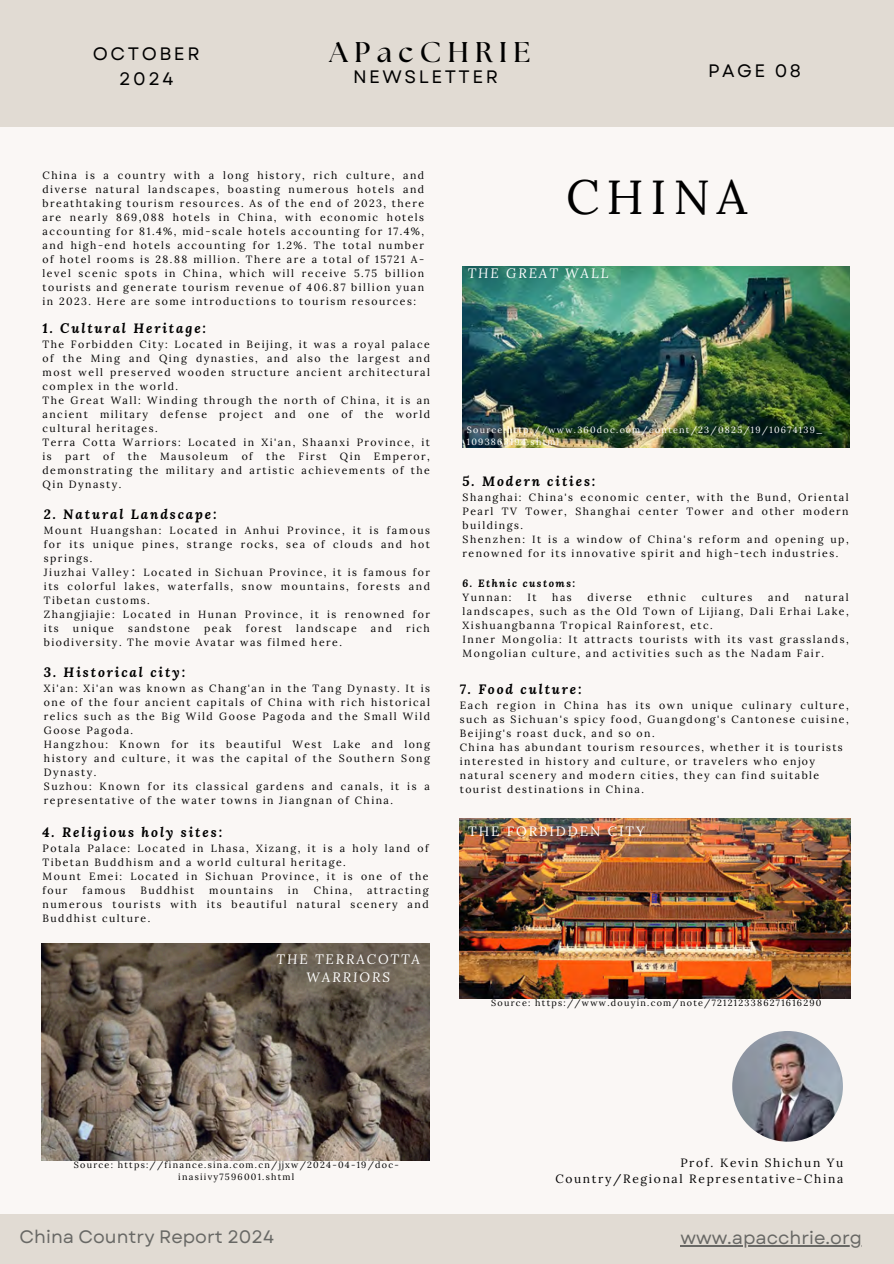
<style>
.page{position:relative;width:894px;height:1264px;background:#fff}
.page>*{position:absolute;margin:0;border:0;box-sizing:border-box;transform-origin:0 0}
.t1{font:48px "Lora";letter-spacing:.14em;color:#000}
.t2{font:700 28.5px "The Seasons";letter-spacing:.225em;color:#000}
.t3{font:18px "Garet";color:#686865}
.t4{font:18px/24.8px "Garet";letter-spacing:.14em;color:#000;text-align:center}
.t5{font:italic 700 13.5px "Lora";letter-spacing:.14em;color:#000}
.t6{font:italic 13.5px/18px "Lora";letter-spacing:.14em;color:#fff;text-align:center}
.t7{font:13.5px "Lora";letter-spacing:.14em;color:#fff}
.t8{font:12px/16px "Lora";letter-spacing:.14em;color:#000;text-align:right}
.t9{font:10.5px/14px "Lora";letter-spacing:.14em;color:#000;text-align:justify}
.t10{font:italic 700 10.5px "Lora";letter-spacing:.14em;color:#000}
.t11{font:9px/12px "Lora";letter-spacing:.14em;color:#000;text-align:center}
.t12{font:9px/12px "Lora";letter-spacing:.14em;color:#fff}
.s1{font-family:"Noto Sans CJ Ksc"}
</style>
<div class="page">
<div style="left:0;top:0;width:893px;height:1263px;background:#faf7f5"></div>
<div style="left:0;top:1214px;width:893px;height:49px;background:#e1dbd3"></div>
<div style="left:1px;top:0;width:892px;height:127px;background:#e1dbd3"></div>
<hr style="left:680px;top:1244px;width:181px;height:2px;background:#686865">
<img style="left:41px;top:943px;width:388px;height:217px">
<img style="left:462px;top:267px;width:387px;height:181px">
<img style="left:459px;top:818px;width:391px;height:180px">
<img style="left:732px;top:1030px;width:110px;height:111px;border-radius:50%">
<h4 class="t4" style="left:93px;top:41px;width:108px">OCTOBER<br>2024</h4>
<h2 class="t2" style="left:329px;top:39px;width:202px">APacCHRIE</h2>
<h3 class="t4" style="left:353px;top:65px;width:147px">NEWSLETTER</h3>
<h3 class="t4" style="left:707px;top:58px;width:94px">PAGE 08</h3>
<p class="t9" style="left:43px;top:168px;width:383px">China is a country with a long history, rich culture, and diverse natural landscapes, boasting numerous hotels and breathtaking tourism resources. As of the end of 2023, there are nearly 869,088 hotels in China, with economic hotels accounting for 81.4%, mid-scale hotels accounting for 17.4%, and high-end hotels accounting for 1.2%. The total number of hotel rooms is 28.88 million. There are a total of 15721 A&shy;level scenic spots in China, which will receive 5.75 billion tourists and generate tourism revenue of 406.87 billion yuan in 2023. Here are some introductions to tourism resources:</p>
<p class="t5" style="left:43px;top:319px;width:165px">1. Cultural Heritage:</p>
<p class="t9" style="left:43px;top:337px;width:389px">The Forbidden City: Located in Beijing, it was a royal palace of the Ming and Qing dynasties, and also the largest and most well preserved wooden structure ancient architectural complex in the world.</p>
<p class="t9" style="left:43px;top:393px;width:389px">The Great Wall: Winding through the north of China, it is an ancient military defense project and one of the world cultural heritages.</p>
<p class="t9" style="left:43px;top:435px;width:389px">Terra Cotta Warriors: Located in Xi'an, Shaanxi Province, it is</p>
<p class="t9" style="left:65px;top:449px;width:26px">part</p>
<p class="t9" style="left:103px;top:449px;width:13px">of</p>
<p class="t9" style="left:128px;top:449px;width:20px">the</p>
<p class="t9" style="left:160px;top:449px;width:70px">Mausoleum</p>
<p class="t9" style="left:241px;top:449px;width:13px">of</p>
<p class="t9" style="left:266px;top:449px;width:20px">the</p>
<p class="t9" style="left:298px;top:449px;width:30px">First</p>
<p class="t9" style="left:340px;top:449px;width:22px">Qin</p>
<p class="t9" style="left:43px;top:449px;width:389px;text-indent:331px">Emperor, demonstrating the military and artistic achievements of the Qin Dynasty.</p>
<p class="t5" style="left:44px;top:505px;width:174px">2. Natural Landscape:</p>
<p class="t9" style="left:44px;top:523px;width:387px">Mount Huangshan: Located in Anhui Province, it is famous for its unique pines, strange rocks, sea of clouds and hot springs.</p>
<p class="t9" style="left:44px;top:565px;width:387px">Jiuzhai Valley<span class="s1">：</span>Located in Sichuan Province, it is famous for its colorful lakes, waterfalls, snow mountains, forests and Tibetan customs.</p>
<p class="t9" style="left:44px;top:607px;width:387px">Zhangjiajie: Located in Hunan Province, it is renowned for its</p>
<p class="t9" style="left:73px;top:621px;width:42px">unique</p>
<p class="t9" style="left:128px;top:621px;width:63px">sandstone</p>
<p class="t9" style="left:204px;top:621px;width:29px">peak</p>
<p class="t9" style="left:246px;top:621px;width:38px">forest</p>
<p class="t9" style="left:296px;top:621px;width:62px">landscape</p>
<p class="t9" style="left:371px;top:621px;width:23px">and</p>
<p class="t9" style="left:406px;top:621px;width:25px">rich</p>
<p class="t9" style="left:44px;top:635px;width:299px">biodiversity. The movie Avatar was filmed here.</p>
<p class="t5" style="left:44px;top:663px;width:143px">3. Historical city:</p>
<p class="t9" style="left:44px;top:681px;width:387px">Xi'an: Xi'an was known as Chang'an in the Tang Dynasty. It is one of the four ancient capitals of China with rich historical relics such as the Big Wild Goose Pagoda and the Small Wild Goose Pagoda.</p>
<p class="t9" style="left:44px;top:737px;width:387px">Hangzhou: Known for its beautiful West Lake and long history and culture, it was the capital of the Southern Song Dynasty.</p>
<p class="t9" style="left:44px;top:779px;width:387px">Suzhou: Known for its classical gardens and canals, it is a representative of the water towns in Jiangnan of China.</p>
<p class="t5" style="left:43px;top:823px;width:181px">4. Religious holy sites:</p>
<p class="t9" style="left:43px;top:841px;width:387px">Potala Palace: Located in Lhasa, Xizang, it is a holy land of<br>Tibetan Buddhism and a world cultural heritage.</p>
<p class="t9" style="left:43px;top:869px;width:387px">Mount Emei: Located in Sichuan Province, it is one of the four</p>
<p class="t9" style="left:82px;top:883px;width:44px">famous</p>
<p class="t9" style="left:140px;top:883px;width:55px">Buddhist</p>
<p class="t9" style="left:209px;top:883px;width:65px">mountains</p>
<p class="t9" style="left:288px;top:883px;width:12px">in</p>
<p class="t9" style="left:313px;top:883px;width:40px">China,</p>
<p class="t9" style="left:43px;top:883px;width:387px;text-indent:324px">attracting numerous tourists with its beautiful natural scenery and Buddhist culture.</p>
<h1 class="t6" style="left:276px;top:950px;width:145px">THE TERRACOTTA<br>WARRIORS</h1>
<p class="t1" style="left:566px;top:166px;width:182px">CHINA</p>
<p class="t6" style="left:467px;top:263px;width:142px">THE GREAT WALL</p>
<p class="t12" style="left:466px;top:423px;width:357px">Source:http://www.360doc.com/content/23/0825/19/10674139_<br>1093863194.shtml</p>
<p class="t5" style="left:462px;top:472px;width:134px">5. Modern cities:</p>
<p class="t9" style="left:462px;top:490px;width:387px">Shanghai: China's economic center, with the Bund, Oriental Pearl TV Tower, Shanghai center Tower and other modern buildings.</p>
<p class="t9" style="left:462px;top:532px;width:387px">Shenzhen: It is a window of China's reform and opening up, renowned for its innovative spirit and high-tech industries.</p>
<p class="t10" style="left:462px;top:576px;width:114px">6. Ethnic customs:</p>
<h6 class="t9" style="left:462px;top:590px;width:50px">Yunnan:</h6>
<h6 class="t9" style="left:527px;top:590px;width:11px">It</h6>
<h6 class="t9" style="left:552px;top:590px;width:21px">has</h6>
<h6 class="t9" style="left:587px;top:590px;width:46px">diverse</h6>
<h6 class="t9" style="left:647px;top:590px;width:40px">ethnic</h6>
<h6 class="t9" style="left:701px;top:590px;width:52px">cultures</h6>
<h6 class="t9" style="left:767px;top:590px;width:23px">and</h6>
<h6 class="t9" style="left:462px;top:590px;width:387px;text-indent:342px">natural landscapes, such as the Old Town of Lijiang, Dali Erhai Lake, Xishuangbanna Tropical Rainforest, etc.</h6>
<h4 class="t9" style="left:462px;top:632px;width:387px">Inner Mongolia: It attracts tourists with its vast grasslands,<br>Mongolian culture, and activities such as the Nadam Fair.</h4>
<p class="t5" style="left:459px;top:680px;width:123px">7. Food culture:</p>
<h5 class="t9" style="left:459px;top:698px;width:390px">Each region in China has its own unique culinary culture, such as Sichuan's spicy food, Guangdong's Cantonese cuisine, Beijing's roast duck, and so on.</h5>
<p class="t9" style="left:459px;top:740px;width:384px;text-align:left">China has abundant tourism resources, whether it is tourists interested in history and culture, or travelers who enjoy natural scenery and modern cities, they can find suitable tourist destinations in China.</p>
<p class="t7" style="left:468px;top:822px;width:178px">THE FORBIDDEN CITY</p>
<p class="t11" style="left:491px;top:996px;width:332px">Source: https://www.douyin.com/note/7212123386271616290</p>
<h5 class="t11" style="left:74px;top:1158px;width:326px">Source: https://finance.sina.com.cn/jjxw/2024-04-19/doc&shy;inasiivy7596001.shtml</h5>
<p class="t3" style="left:20px;top:1224px;width:256px">China Country Report 2024</p>
<p class="t8" style="left:555px;top:1154px;width:289px">Prof. Kevin Shichun Yu<br>Country/Regional Representative-China</p>
<h3 class="t3" style="left:680px;top:1224px;width:183px">www.apacchrie.org</h3>
</div>
